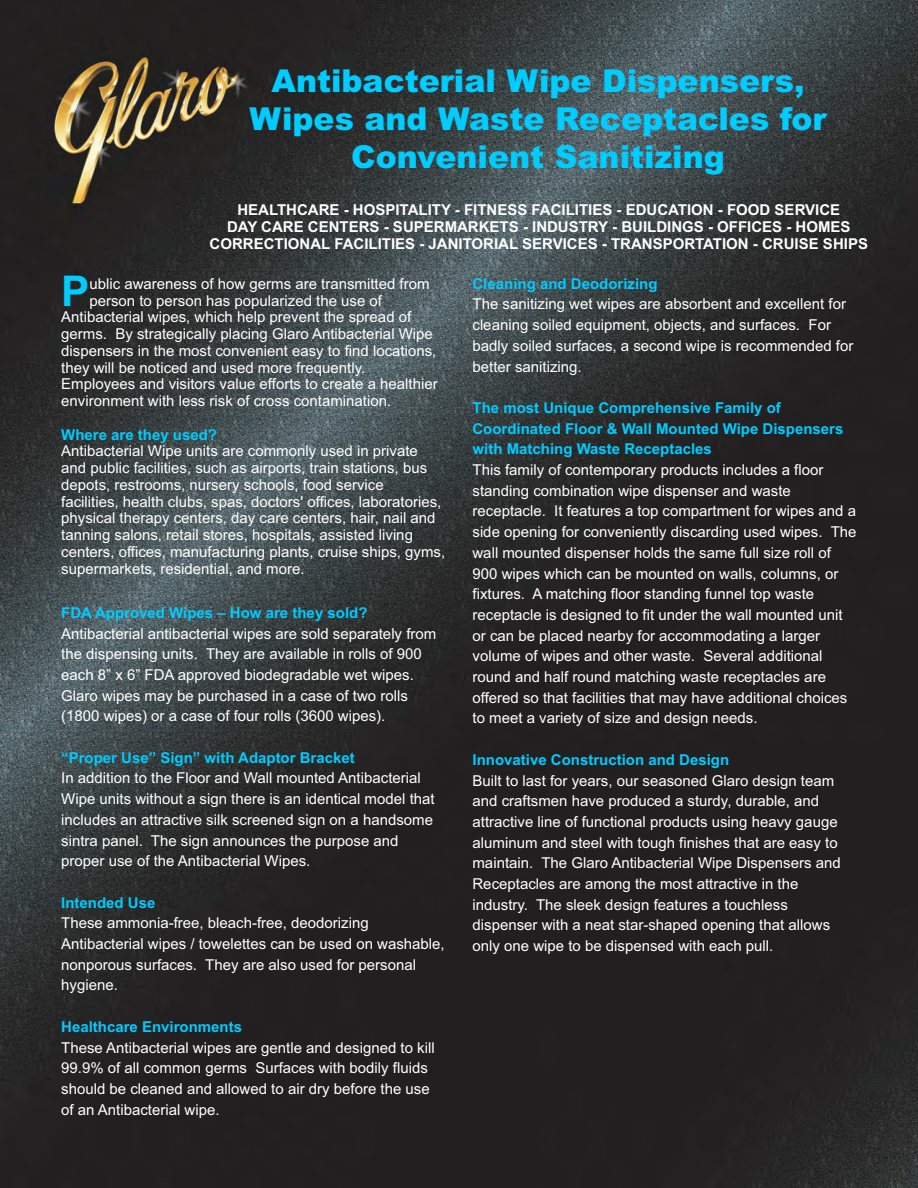
<style>
.page{position:relative;width:918px;height:1188px;background:#fff}
.page>*{position:absolute;margin:0;border:0;box-sizing:border-box;transform-origin:0 0}
.t1{font:700 42.3px "Arial";color:#0cf}
.t2{font:900 31.5px/38.1px "Arial";color:#0cf;text-align:center}
.t3{font:15px/20.7px "Arial";color:#fff}
.t4{font:700 15px/20.7px "Arial";color:#0cf}
.t5{font:700 15px/16.8px "Arial";color:#fff;text-align:center}
</style>
<div class="page">
<img style="left:0;top:0;width:918px;height:1188px">
<h2 class="t2" style="left:249px;top:65px;width:579px">Antibacterial Wipe Dispensers,<br>Wipes and Waste Receptacles for<br>Convenient Sanitizing</h2>
<p class="t5" style="left:210px;top:203px;width:660px">HEALTHCARE - HOSPITALITY - FITNESS FACILITIES - EDUCATION - FOOD SERVICE<br>DAY CARE CENTERS - SUPERMARKETS - INDUSTRY - BUILDINGS - OFFICES - HOMES<br>CORRECTIONAL FACILITIES - JANITORIAL SERVICES - TRANSPORTATION - CRUISE SHIPS</p>
<h1 class="t1" style="left:61px;top:275px;width:30px">P</h1>
<p class="t3" style="left:89px;top:275px;width:342px">ublic awareness of how germs are transmitted from</p>
<p class="t3" style="left:89px;top:291px;width:294px">person to person has popularized the use of</p>
<p class="t3" style="left:61px;top:308px;width:352px">Antibacterial wipes, which help prevent the spread of</p>
<p class="t3" style="left:61px;top:325px;width:373px">germs. By strategically placing Glaro Antibacterial Wipe</p>
<p class="t3" style="left:61px;top:342px;width:377px">dispensers in the most convenient easy to find locations,</p>
<p class="t3" style="left:61px;top:358px;width:306px">they will be noticed and used more frequently.</p>
<p class="t3" style="left:61px;top:375px;width:378px">Employees and visitors value efforts to create a healthier</p>
<p class="t3" style="left:61px;top:392px;width:332px">environment with less risk of cross contamination.</p>
<p class="t4" style="left:61px;top:425px;width:157px">Where are they used?</p>
<p class="t3" style="left:61px;top:444px;width:386px;line-height:16.8px">Antibacterial Wipe units are commonly used in private and public facilities, such as airports, train stations, bus depots, restrooms, nursery schools, food service<br>facilities, health clubs, spas, doctors' offices, laboratories, physical therapy centers, day care centers, hair, nail and tanning salons, retail stores, hospitals, assisted living centers, offices, manufacturing plants, cruise ships, gyms, supermarkets, residential, and more.</p>
<p class="t4" style="left:61px;top:604px;width:308px">FDA Approved Wipes – How are they sold?</p>
<p class="t3" style="left:61px;top:624px;width:377px">Antibacterial antibacterial wipes are sold separately from the dispensing units. They are available in rolls of 900 each 8” x 6” FDA approved biodegradable wet wipes.<br>Glaro wipes may be purchased in a case of two rolls (1800 wipes) or a case of four rolls (3600 wipes).</p>
<p class="t4" style="left:61px;top:748px;width:295px">“Proper Use” Sign” with Adaptor Bracket</p>
<p class="t3" style="left:61px;top:769px;width:375px">In addition to the Floor and Wall mounted Antibacterial Wipe units without a sign there is an identical model that includes an attractive silk screened sign on a handsome sintra panel. The sign announces the purpose and proper use of the Antibacterial Wipes.</p>
<p class="t4" style="left:61px;top:893px;width:96px">Intended Use</p>
<p class="t3" style="left:61px;top:914px;width:385px">These ammonia-free, bleach-free, deodorizing Antibacterial wipes / towelettes can be used on washable, nonporous surfaces. They are also used for personal hygiene.</p>
<p class="t4" style="left:61px;top:1018px;width:182px">Healthcare Environments</p>
<p class="t3" style="left:61px;top:1038px;width:375px">These Antibacterial wipes are gentle and designed to kill 99.9% of all common germs Surfaces with bodily fluids should be cleaned and allowed to air dry before the use of an Antibacterial wipe.</p>
<p class="t4" style="left:473px;top:275px;width:187px">Cleaning and Deodorizing</p>
<p class="t3" style="left:473px;top:295px;width:382px">The sanitizing wet wipes are absorbent and excellent for cleaning soiled equipment, objects, and surfaces. For badly soiled surfaces, a second wipe is recommended for better sanitizing.</p>
<p class="t4" style="left:473px;top:399px;width:372px">The most Unique Comprehensive Family of<br>Coordinated Floor &amp; Wall Mounted Wipe Dispensers with Matching Waste Receptacles</p>
<p class="t3" style="left:473px;top:461px;width:386px">This family of contemporary products includes a floor standing combination wipe dispenser and waste receptacle. It features a top compartment for wipes and a side opening for conveniently discarding used wipes. The wall mounted dispenser holds the same full size roll of 900 wipes which can be mounted on walls, columns, or fixtures. A matching floor standing funnel top waste receptacle is designed to fit under the wall mounted unit or can be placed nearby for accommodating a larger volume of wipes and other waste. Several additional round and half round matching waste receptacles are offered so that facilities that may have additional choices to meet a variety of size and design needs.</p>
<p class="t4" style="left:473px;top:751px;width:258px">Innovative Construction and Design</p>
<p class="t3" style="left:473px;top:771px;width:370px">Built to last for years, our seasoned Glaro design team and craftsmen have produced a sturdy, durable, and attractive line of functional products using heavy gauge aluminum and steel with tough finishes that are easy to maintain. The Glaro Antibacterial Wipe Dispensers and Receptacles are among the most attractive in the industry. The sleek design features a touchless dispenser with a neat star-shaped opening that allows only one wipe to be dispensed with each pull.</p>
</div>
